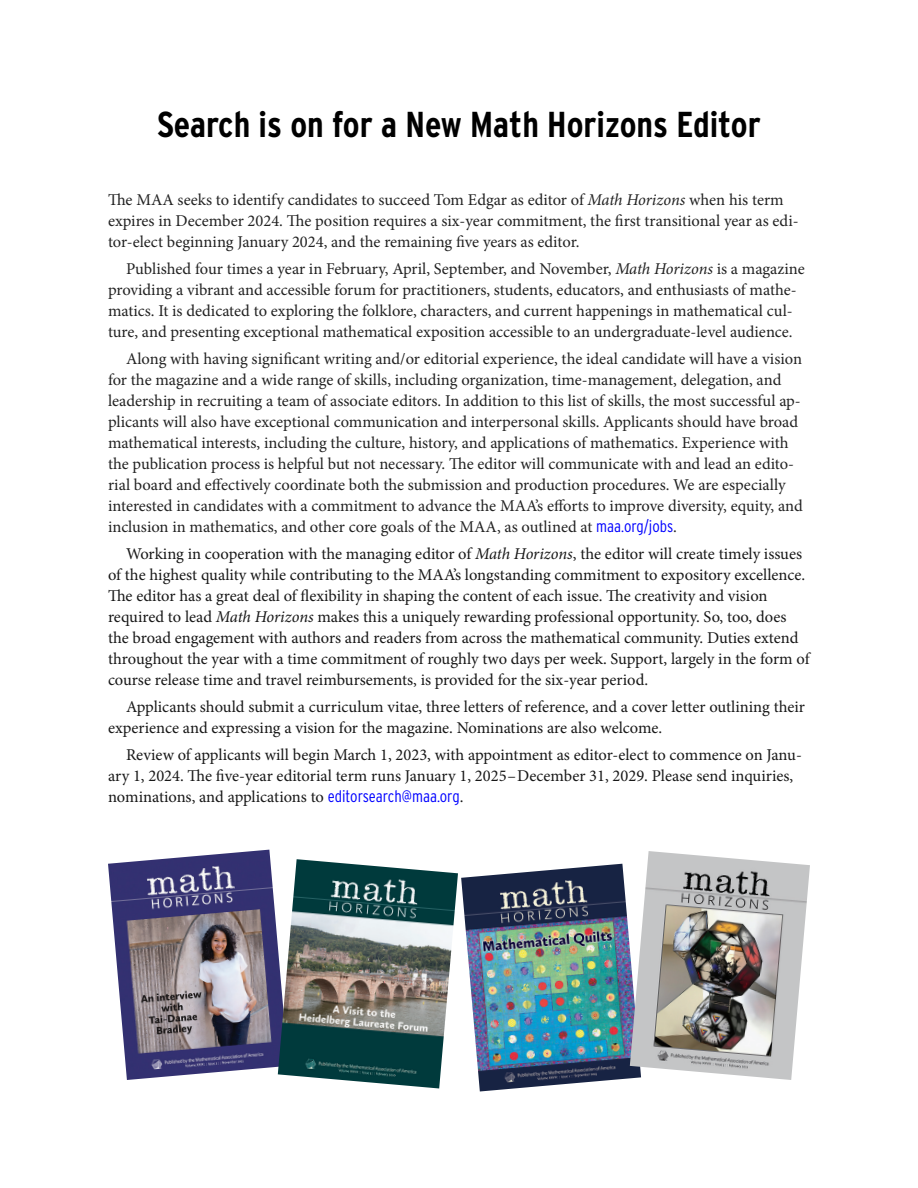
<style>
.page{position:relative;width:918px;height:1188px;background:#fff}
.page>*{position:absolute;margin:0;border:0;box-sizing:border-box;transform-origin:0 0}
.t1{font:700 36px "Interstate Condensed";color:#000}
.Normal__Web{font:16.5px/21px "Minion Pro";color:#222}
.Normal__Web-2{font:16.5px/21px "Minion Pro";color:#181818}
.s1{font-style:italic}
.s2{font-family:"Interstate Condensed";font-weight:300;color:#00f}
</style>
<div class="page">
<img style="left:108px;top:850px;width:170px;height:230px">
<img style="left:278px;top:859px;width:180px;height:229px">
<img style="left:461px;top:864px;width:169px;height:227px">
<img style="left:630px;top:851px;width:180px;height:229px">
<p class="t1" style="left:157px;top:104px;width:605px">Search is on for a New Math Horizons Editor</p>
<p class="Normal__Web" style="left:108px;top:189px;width:692px">The MAA seeks to identify candidates to succeed Tom Edgar as editor of <span class="s1">Math Horizons</span> when his term expires in December 2024. The position requires a six-year commitment, the first transitional year as edi&shy;tor-elect beginning January 2024, and the remaining five years as editor.</p>
<p class="Normal__Web" style="left:108px;top:258px;width:698px;text-indent:18px">Published four times a year in February, April, September, and November, <span class="s1">Math Horizons</span> is a magazine providing a vibrant and accessible forum for practitioners, students, educators, and enthusiasts of mathe&shy;matics. It is dedicated to exploring the folklore, characters, and current happenings in mathematical cul&shy;ture, and presenting exceptional mathematical exposition accessible to an undergraduate-level audience.</p>
<p class="Normal__Web" style="left:108px;top:348px;width:696px;text-indent:18px">Along with having significant writing and/or editorial experience, the ideal candidate will have a vision for the magazine and a wide range of skills, including organization, time-management, delegation, and leadership in recruiting a team of associate editors. In addition to this list of skills, the most successful ap&shy;plicants will also have exceptional communication and interpersonal skills. Applicants should have broad mathematical interests, including the culture, history, and applications of mathematics. Experience with the publication process is helpful but not necessary. The editor will communicate with and lead an edito&shy;rial board and effectively coordinate both the submission and production procedures. We are especially interested in candidates with a commitment to advance the MAA’s efforts to improve diversity, equity, and inclusion in mathematics, and other core goals of the MAA, as outlined at <span class="s2">maa.org/jobs</span>.</p>
<p class="Normal__Web-2" style="left:108px;top:543px;width:703px;text-indent:18px">Working in cooperation with the managing editor of <span class="s1">Math Horizons</span>, the editor will create timely issues of the highest quality while contributing to the MAA’s longstanding commitment to expository excellence.<br>The editor has a great deal of flexibility in shaping the content of each issue. The creativity and vision required to lead <span class="s1">Math Horizons</span> makes this a uniquely rewarding professional opportunity. So, too, does the broad engagement with authors and readers from across the mathematical community. Duties extend throughout the year with a time commitment of roughly two days per week. Support, largely in the form of course release time and travel reimbursements, is provided for the six-year period.</p>
<p class="Normal__Web-2" style="left:108px;top:696px;width:699px;text-indent:18px">Applicants should submit a curriculum vitae, three letters of reference, and a cover letter outlining their experience and expressing a vision for the magazine. Nominations are also welcome.</p>
<p class="Normal__Web-2" style="left:108px;top:744px;width:695px;text-indent:18px">Review of applicants will begin March 1, 2023, with appointment as editor-elect to commence on Janu&shy;ary 1, 2024. The five-year editorial term runs January 1, 2025–December 31, 2029. Please send inquiries, nominations, and applications to <span class="s2">editorsearch@maa.org</span>.</p>
</div>
